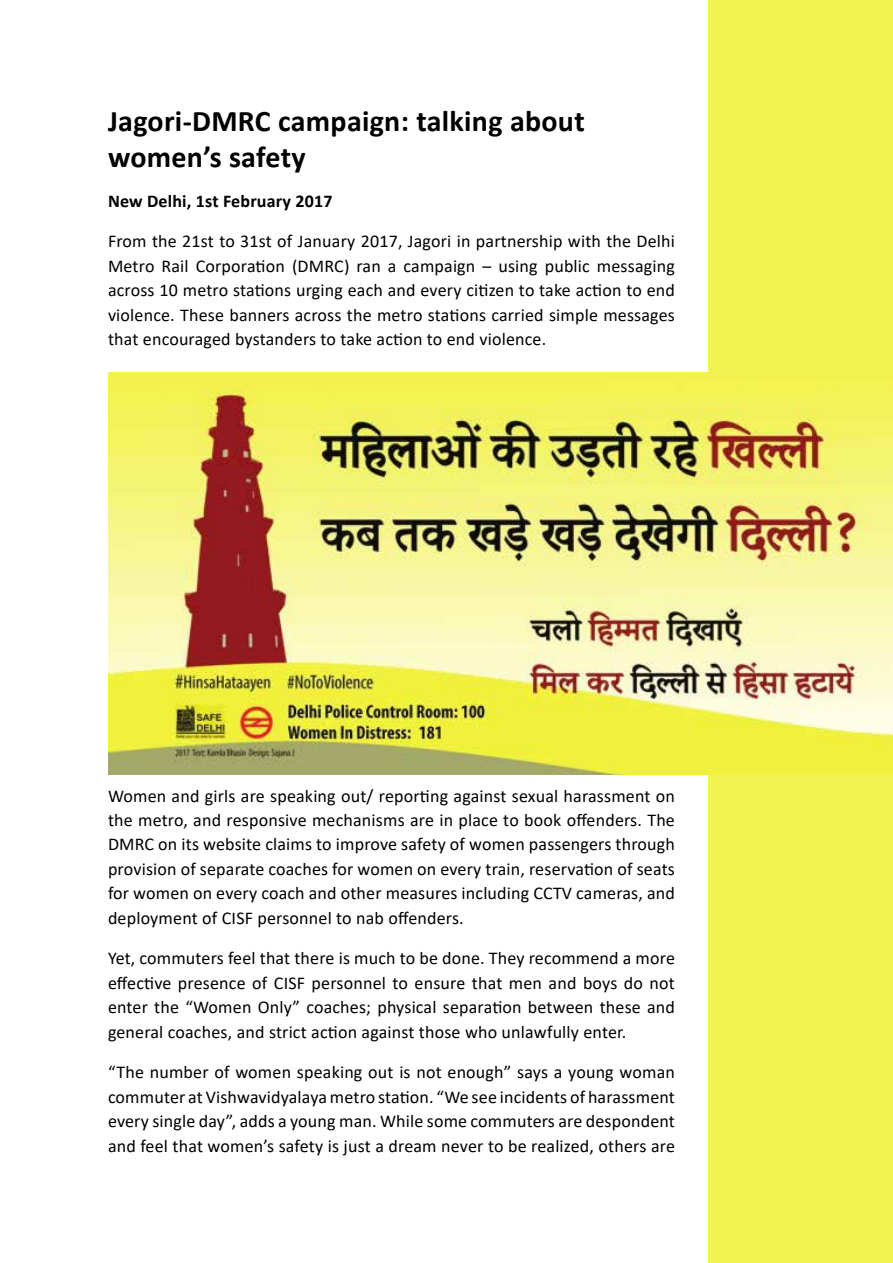
<style>
.page{position:relative;width:893px;height:1263px;background:#fff}
.page>*{position:absolute;margin:0;border:0;box-sizing:border-box;transform-origin:0 0}
.t1{font:700 30px/36px "Calibri";letter-spacing:.01em;color:#000}
.t2{font:18px/24.5px "Calibri";letter-spacing:.01em;color:#000;text-align:justify}
.t3{font:700 18px "Calibri";letter-spacing:.01em;color:#000}
</style>
<div class="page">
<div style="left:708px;top:0;width:185px;height:1263px;background:#f2f350"></div>
<img style="left:109px;top:372px;width:784px;height:403px">
<h1 class="t1" style="left:108px;top:102px;width:478px">Jagori-DMRC campaign: talking about women’s safety</h1>
<p class="t3" style="left:108px;top:188px;width:226px">New Delhi, 1st February 2017</p>
<p class="t2" style="left:108px;top:229px;width:568px">From the 21st to 31st of January 2017, Jagori in partnership with the Delhi Metro Rail Corporation (DMRC) ran a campaign – using public messaging across 10 metro stations urging each and every citizen to take action to end violence. These banners across the metro stations carried simple messages that encouraged bystanders to take action to end violence.</p>
<p class="t2" style="left:108px;top:783px;width:568px">Women and girls are speaking out/ reporting against sexual harassment on the metro, and responsive mechanisms are in place to book offenders. The DMRC on its website claims to improve safety of women passengers through provision of separate coaches for women on every train, reservation of seats for women on every coach and other measures including CCTV cameras, and deployment of CISF personnel to nab offenders.</p>
<p class="t2" style="left:108px;top:946px;width:568px">Yet, commuters feel that there is much to be done. They recommend a more effective presence of CISF personnel to ensure that men and boys do not enter the “Women Only” coaches; physical separation between these and general coaches, and strict action against those who unlawfully enter.</p>
<p class="t2" style="left:108px;top:1060px;width:568px">“The number of women speaking out is not enough” says a young woman commuter at Vishwavidyalaya metro station. “We see incidents of harassment every single day”, adds a young man. While some commuters are despondent and feel that women’s safety is just a dream never to be realized, others are</p>
</div>
